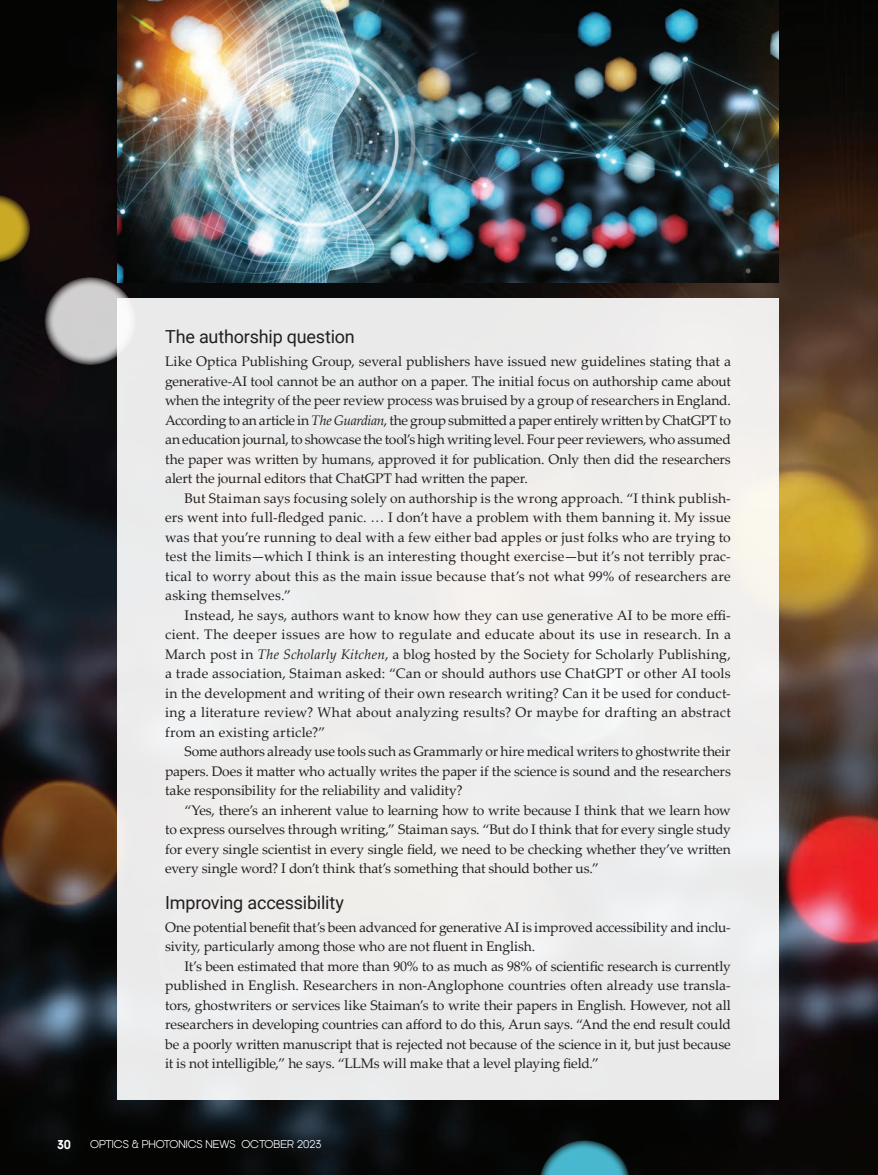
<style>
.page{position:relative;width:878px;height:1175px;background:#fff}
.page>*{position:absolute;margin:0;border:0;box-sizing:border-box;transform-origin:0 0}
._3-Subhead{font:18px "Roboto";letter-spacing:-.015em;color:#231f20}
._4-Body{font:13.8px/19.5px "Palatino Linotype";letter-spacing:.005em;color:#231f20;text-align:justify}
._4-Body-1st_paragraph{font:13.8px/19.5px "Palatino Linotype";letter-spacing:-.01em;color:#231f20;text-align:justify}
.t1{font:700 12px "Kamerik 105";color:#fff}
.t2{font:10.5px "Kamerik 105";color:#fff}
.s1{font-style:italic}
</style>
<div class="page">
<img style="left:0;top:0;width:878px;height:1174px">
<svg style="left:539px;top:1140px;width:91px;height:34px;background:#2d7381"></svg>
<svg style="left:45px;top:277px;width:90px;height:88px;background:#bab9ba"></svg>
<div style="left:117px;top:298px;width:661px;height:802px;background:#ededec"></div>
<img style="left:117px;top:0;width:661px;height:282px">
<svg style="left:0;top:194px;width:30px;height:68px;background:#81691a"></svg>
<p class="_3-Subhead" style="left:165px;top:324px;width:191px">The authorship question</p>
<p class="_4-Body-1st_paragraph" style="left:165px;top:351px;width:567px">Like Optica Publishing Group, several publishers have issued new guidelines stating that a generative-AI tool cannot be an author on a paper. The initial focus on authorship came about when the integrity of the peer review process was bruised by a group of researchers in England.<br>According to an article in <span class="s1">The Guardian</span>, the group submitted a paper entirely written by ChatGPT to an education journal, to showcase the tool’s high writing level. Four peer reviewers, who assumed the paper was written by humans, approved it for publication. Only then did the researchers alert the journal editors that ChatGPT had written the paper.</p>
<p class="_4-Body" style="left:165px;top:487px;width:567px;text-indent:20px">But Staiman says focusing solely on authorship is the wrong approach. “I think publish&shy;ers went into full-fledged panic. … I don’t have a problem with them banning it. My issue was that you’re running to deal with a few either bad apples or just folks who are trying to test the limits—which I think is an interesting thought exercise—but it’s not terribly prac&shy;tical to worry about this as the main issue because that’s not what 99% of researchers are asking themselves.”</p>
<p class="_4-Body" style="left:165px;top:604px;width:567px;text-indent:20px">Instead, he says, authors want to know how they can use generative AI to be more effi&shy;cient. The deeper issues are how to regulate and educate about its use in research. In a March post in <span class="s1">The Scholarly Kitchen</span>, a blog hosted by the Society for Scholarly Publishing, a trade association, Staiman asked: “Can or should authors use ChatGPT or other AI tools in the development and writing of their own research writing? Can it be used for conduct&shy;ing a literature review? What about analyzing results? Or maybe for drafting an abstract from an existing article?”</p>
<p class="_4-Body" style="left:165px;top:741px;width:567px;text-indent:19px">Some authors already use tools such as Grammarly or hire medical writers to ghostwrite their papers. Does it matter who actually writes the paper if the science is sound and the researchers take responsibility for the reliability and validity?</p>
<p class="_4-Body" style="left:165px;top:799px;width:567px;text-indent:19px">“Yes, there’s an inherent value to learning how to write because I think that we learn how to express ourselves through writing,” Staiman says. “But do I think that for every single study for every single scientist in every single field, we need to be checking whether they’ve written every single word? I don’t think that’s something that should bother us.”</p>
<p class="_3-Subhead" style="left:165px;top:890px;width:180px">Improving accessibility</p>
<p class="_4-Body-1st_paragraph" style="left:165px;top:916px;width:567px">One potential benefit that’s been advanced for generative AI is improved accessibility and inclu&shy;sivity, particularly among those who are not fluent in English.</p>
<p class="_4-Body" style="left:165px;top:955px;width:567px;text-indent:19px">It’s been estimated that more than 90% to as much as 98% of scientific research is currently published in English. Researchers in non-Anglophone countries often already use transla&shy;tors, ghostwriters or services like Staiman’s to write their papers in English. However, not all researchers in developing countries can afford to do this, Arun says. “And the end result could be a poorly written manuscript that is rejected not because of the science in it, but just because it is not intelligible,” he says. “LLMs will make that a level playing field.”</p>
<p class="t1" style="left:57px;top:1137px;width:16px">30</p>
<p class="t2" style="left:90px;top:1138px;width:233px">OPTICS &amp; PHOTONICS NEWS OCTOBER 2023</p>
</div>
